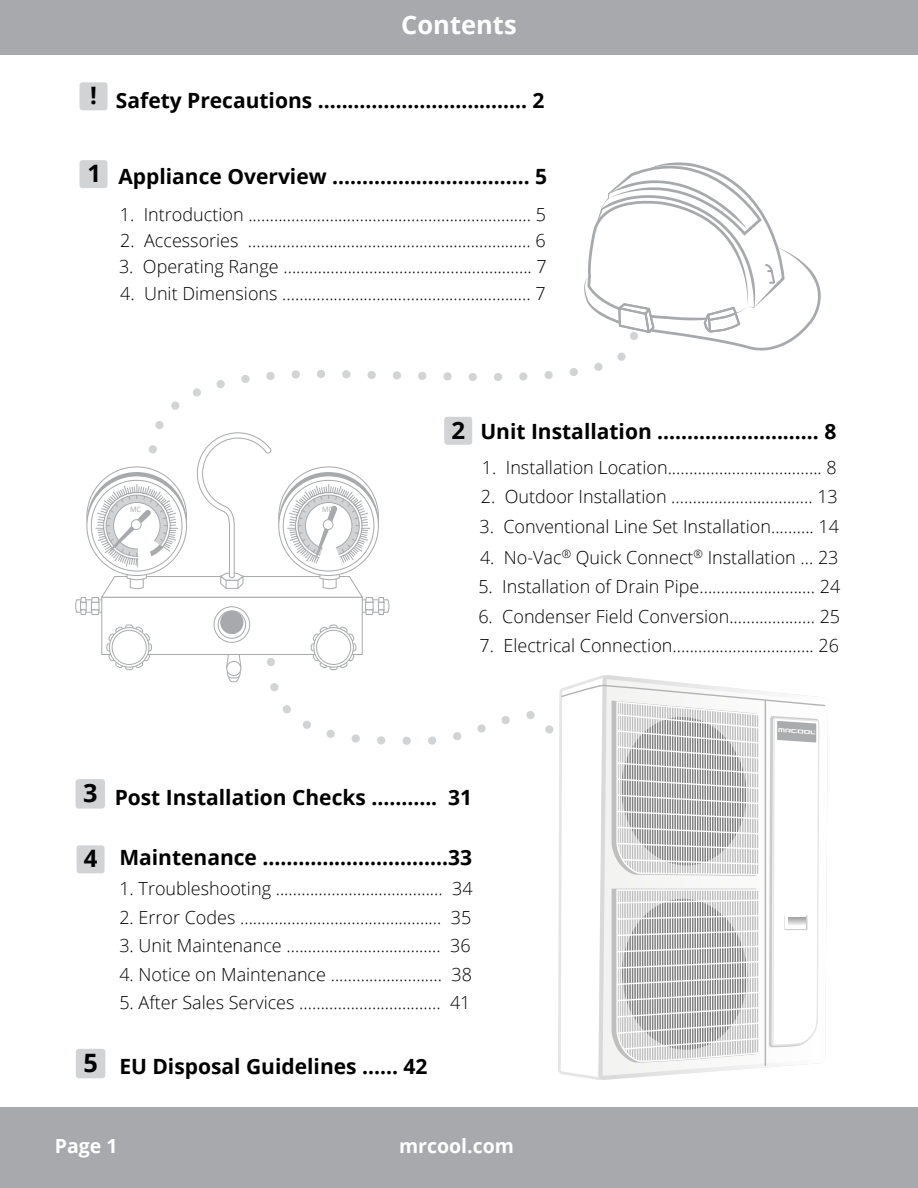
<style>
.page{position:relative;width:918px;height:1188px;background:#fff}
.page>*{position:absolute;margin:0;border:0;box-sizing:border-box;transform-origin:0 0}
.t1{font:700 25.5px "Open Sans";color:#fff}
.t2{font:700 24px "Open Sans";color:#000}
.t3{font:700 22.2px "Open Sans";color:#000;scale:.94 1}
.t4{font:700 21px "Open Sans";color:#000}
.t5{font:700 19.5px "Open Sans";color:#fff}
.t6{font:300 18px "Open Sans";color:#000}
.t7{font:7.35px "Open Sans";color:#a7a9ac;scale:.95 1}
.s1{font-size:24px}
.s2{font-size:25.35px}
.s3{font-size:21px}
</style>
<div class="page">
<div style="left:0;top:1107px;width:918px;height:81px;background:#a7a9ac"></div>
<div style="left:0;top:0;width:918px;height:54px;background:#a7a9ac"></div>
<svg style="left:584px;top:162px;width:237px;height:189px"></svg>
<div style="left:101px;top:597px;width:262px;height:58px;background:#fff;border:1px solid #a7a9ac"></div>
<svg style="left:75px;top:463px;width:315px;height:153px"></svg>
<svg style="left:214px;top:607px;width:36px;height:35px"></svg>
<div style="left:214px;top:606px;width:36px;height:37px;border:1px solid #a7a9ac;border-radius:50%"></div>
<svg style="left:218px;top:611px;width:28px;height:27px"></svg>
<div style="left:218px;top:610px;width:28px;height:29px;border:1px solid #a7a9ac;border-radius:50%"></div>
<div style="left:220px;top:611px;width:23px;height:23px;background:#a7a9ac;border-radius:50%"></div>
<svg style="left:226px;top:653px;width:16px;height:30px"></svg>
<div style="left:227px;top:669px;width:14px;height:9px;border:1px solid #a7a9ac;border-radius:4px"></div>
<div style="left:227px;top:661px;width:14px;height:15px;background:#fff;border-radius:50%"></div>
<div style="left:226px;top:661px;width:15px;height:15px;border:1px solid #a7a9ac;border-radius:50%"></div>
<svg style="left:106px;top:624px;width:46px;height:47px"></svg>
<svg style="left:109px;top:628px;width:40px;height:39px"></svg>
<div style="left:109px;top:627px;width:40px;height:41px;border:1px solid #a7a9ac;border-radius:50%"></div>
<div style="left:112px;top:630px;width:34px;height:34px;background:#fff;border-radius:50%"></div>
<div style="left:112px;top:630px;width:35px;height:35px;border:1px solid #a7a9ac;border-radius:50%"></div>
<svg style="left:257px;top:624px;width:570px;height:456px"></svg>
<svg style="left:786px;top:915px;width:20px;height:14px"></svg>
<svg style="left:788px;top:918px;width:17px;height:7px"></svg>
<svg style="left:149px;top:328px;width:493px;height:135px"></svg>
<div style="left:76px;top:1049px;width:29px;height:29px;background:#d1d3d4;border-radius:3px"></div>
<div style="left:76px;top:779px;width:29px;height:30px;background:#d1d3d4;border-radius:3px"></div>
<div style="left:77px;top:845px;width:28px;height:28px;background:#d1d3d4;border-radius:3px"></div>
<div style="left:444px;top:417px;width:28px;height:28px;background:#d1d3d4;border-radius:3px"></div>
<div style="left:80px;top:160px;width:28px;height:28px;background:#d1d3d4;border-radius:3px"></div>
<div style="left:80px;top:82px;width:28px;height:28px;background:#d1d3d4;border-radius:3px"></div>
<h1 class="t1" style="left:401px;top:7px;width:117px">Contents</h1>
<p class="t4" style="left:90px;top:85px;width:456px"><sup>!</sup> Safety Precautions ................................... 2</p>
<p class="t4" style="left:87px;top:162px;width:461px"><span class="s1">1</span> Appliance Overview ................................. 5</p>
<p class="t6" style="left:120px;top:202px;width:428px">1. Introduction .................................................................. 5</p>
<p class="t6" style="left:120px;top:228px;width:427px">2. Accessories .................................................................. 6</p>
<p class="t6" style="left:120px;top:281px;width:427px">4. Unit Dimensions .......................................................... 7</p>
<p class="t6" style="left:119px;top:255px;width:429px">3. Operating Range .......................................................... 7</p>
<p class="t7" style="left:130px;top:504px;width:13px">MC</p>
<p class="t7" style="left:322px;top:504px;width:13px">MC</p>
<h2 class="t2" style="left:451px;top:413px;width:15px">2</h2>
<p class="t4" style="left:480px;top:417px;width:358px">Unit Installation ........................... 8</p>
<p class="t6" style="left:482px;top:455px;width:356px">1. Installation Location.................................... 8</p>
<p class="t6" style="left:481px;top:484px;width:359px">2. Outdoor Installation ................................. 13</p>
<p class="t6" style="left:480px;top:514px;width:361px">3. Conventional Line Set Installation.......... 14</p>
<p class="t6" style="left:480px;top:545px;width:360px">4. No-Vac<sup>®</sup> Quick Connect<sup>®</sup> Installation ... 23</p>
<p class="t6" style="left:478px;top:575px;width:363px">5. Installation of Drain Pipe........................... 24</p>
<p class="t6" style="left:478px;top:604px;width:363px">6. Condenser Field Conversion.................... 25</p>
<p class="t6" style="left:480px;top:633px;width:361px">7. Electrical Connection................................. 26</p>
<p class="t4" style="left:83px;top:782px;width:391px"><span class="s2">3</span> Post Installation Checks ........... 31</p>
<h2 class="t2" style="left:84px;top:842px;width:15px">4</h2>
<p class="t3" style="left:119px;top:842px;width:377px"><span class="s3">Maintenance</span> ...............................<span class="s3">33</span></p>
<p class="t6" style="left:119px;top:876px;width:355px">1. Troubleshooting ....................................... 34</p>
<p class="t6" style="left:119px;top:905px;width:354px">2. Error Codes ............................................... 35</p>
<p class="t6" style="left:119px;top:933px;width:353px">3. Unit Maintenance .................................... 36</p>
<p class="t6" style="left:119px;top:962px;width:354px">4. Notice on Maintenance .......................... 38</p>
<p class="t6" style="left:119px;top:990px;width:353px">5. After Sales Services ................................. 41</p>
<p class="t4" style="left:83px;top:1052px;width:346px"><span class="s2">5</span> EU Disposal Guidelines ...... 42</p>
<p class="t5" style="left:55px;top:1132px;width:64px">Page 1</p>
<p class="t5" style="left:399px;top:1132px;width:116px">mrcool.com</p>
</div>
